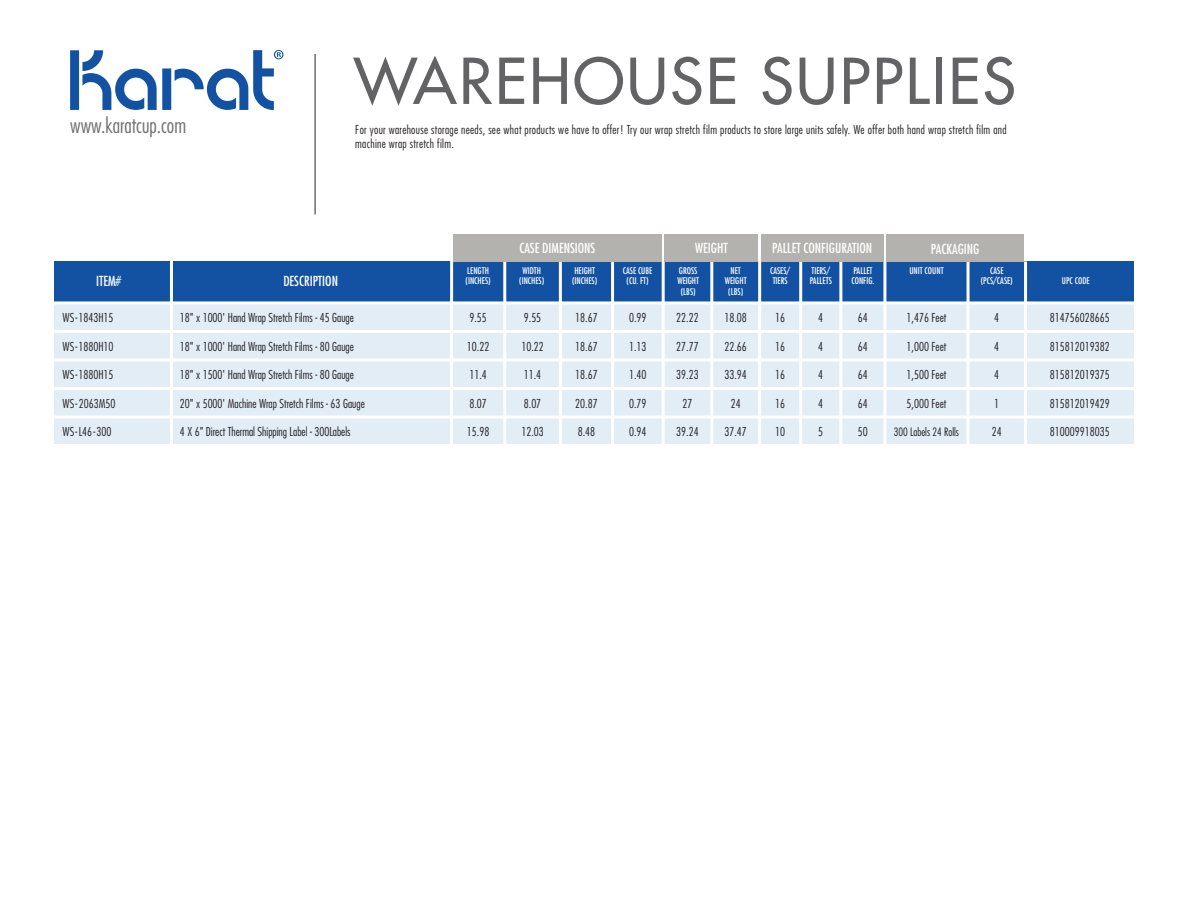
<style>
.page{position:relative;width:1188px;height:918px;background:#fff}
.page>*{position:absolute;margin:0;border:0;box-sizing:border-box;transform-origin:0 0}
.t1{font:500 61.5px "Futura Std";letter-spacing:.04em;color:#636366}
.t2{font:300 condensed 21px "Futura Std";color:#6d6f72}
.t3{font:condensed 13.5px "Futura Std";color:#fff}
.t4{font:300 condensed 12px "Futura Std";color:#231f20}
.t5{font:300 condensed 12px/14.4px "Futura Std";letter-spacing:.025em;color:#231f20}
.t6{font:300 condensed 11.25px "Futura Std";color:#231f20}
.t7{font:condensed 9px/10.8px "Futura Std";color:#fff}
</style>
<div class="page">
<div style="left:54px;top:261px;width:1080px;height:612px;background:#e2edf6"></div>
<div style="left:54px;top:261px;width:1080px;height:41px;background:#1352a2"></div>
<hr style="left:170px;top:261px;width:3px;height:617px;background:#fff">
<hr style="left:450px;top:261px;width:3px;height:617px;background:#fff">
<hr style="left:503px;top:261px;width:3px;height:617px;background:#fff">
<hr style="left:559px;top:261px;width:3px;height:617px;background:#fff">
<hr style="left:611px;top:261px;width:3px;height:617px;background:#fff">
<hr style="left:662px;top:261px;width:3px;height:617px;background:#fff">
<hr style="left:710px;top:261px;width:3px;height:617px;background:#fff">
<hr style="left:758px;top:261px;width:3px;height:617px;background:#fff">
<hr style="left:799px;top:261px;width:3px;height:617px;background:#fff">
<hr style="left:839px;top:261px;width:3px;height:617px;background:#fff">
<hr style="left:883px;top:261px;width:3px;height:617px;background:#fff">
<hr style="left:967px;top:261px;width:3px;height:617px;background:#fff">
<hr style="left:1024px;top:261px;width:3px;height:618px;background:#fff">
<hr style="left:42px;top:301px;width:1105px;height:3px;background:#fff">
<hr style="left:42px;top:330px;width:1105px;height:3px;background:#fff">
<hr style="left:42px;top:358px;width:1105px;height:3px;background:#fff">
<hr style="left:42px;top:387px;width:1105px;height:3px;background:#fff">
<hr style="left:42px;top:415px;width:1105px;height:3px;background:#fff">
<hr style="left:42px;top:444px;width:1105px;height:3px;background:#fff">
<div style="left:453px;top:234px;width:209px;height:27px;background:#b4b2af"></div>
<div style="left:761px;top:234px;width:122px;height:27px;background:#b4b2af"></div>
<div style="left:886px;top:234px;width:138px;height:27px;background:#b4b2af"></div>
<div style="left:665px;top:234px;width:93px;height:27px;background:#b4b2af"></div>
<svg style="left:70px;top:50px;width:214px;height:60px"></svg>
<hr style="left:314px;top:54px;width:2px;height:160px;background:#6c6d70">
<div style="left:40px;top:447px;width:1114px;height:470px;background:#fff"></div>
<h2 class="t2" style="left:70px;top:113px;width:118px">www.karatcup.com</h2>
<p class="t1" style="left:354px;top:43px;width:663px">WAREHOUSE SUPPLIES</p>
<p class="t5" style="left:355px;top:122px;width:653px">For your warehouse storage needs, see what products we have to offer! Try our wrap stretch film products to store large units safely. We offer both hand wrap stretch film and machine wrap stretch film.</p>
<p class="t3" style="left:519px;top:240px;width:78px">CASE DIMENSIONS</p>
<p class="t3" style="left:772px;top:240px;width:101px">PALLET CONFIGURATION</p>
<p class="t3" style="left:931px;top:240px;width:50px">PACKAGING</p>
<p class="t3" style="left:695px;top:240px;width:34px">WEIGHT</p>
<p class="t7" style="left:466px;top:265px;width:27px">LENGTH (INCHES)</p>
<p class="t7" style="left:519px;top:265px;width:27px;text-align:center">WIDTH (INCHES)</p>
<p class="t7" style="left:572px;top:265px;width:27px">HEIGHT (INCHES)</p>
<p class="t7" style="left:623px;top:265px;width:31px;text-align:center">CASE CUBE (CU. FT)</p>
<p class="t7" style="left:677px;top:265px;width:23px;text-align:center">GROSS<br>WEIGHT (LBS)</p>
<p class="t7" style="left:725px;top:265px;width:23px;text-align:center">NET<br>WEIGHT (LBS)</p>
<p class="t7" style="left:770px;top:265px;width:22px">CASES/<br>TIERS</p>
<p class="t7" style="left:810px;top:265px;width:24px">TIERS/<br>PALLETS</p>
<p class="t7" style="left:851px;top:265px;width:24px">PALLET<br>CONFIG.</p>
<p class="t7" style="left:909px;top:265px;width:36px">UNIT COUNT</p>
<p class="t7" style="left:981px;top:265px;width:33px;text-align:center">CASE (PCS/CASE)</p>
<p class="t3" style="left:96px;top:273px;width:27px">ITEM#</p>
<p class="t3" style="left:283px;top:273px;width:56px">DESCRIPTION</p>
<p class="t7" style="left:1062px;top:275px;width:29px">UPC CODE</p>
<p class="t4" style="left:62px;top:311px;width:53px">WS-1843H15</p>
<p class="t4" style="left:180px;top:311px;width:175px">18" x 1000' Hand Wrap Stretch Films - 45 Gauge</p>
<p class="t4" style="left:469px;top:311px;width:19px">9.55</p>
<p class="t4" style="left:524px;top:311px;width:19px">9.55</p>
<p class="t4" style="left:575px;top:311px;width:24px">18.67</p>
<p class="t4" style="left:629px;top:311px;width:19px">0.99</p>
<p class="t4" style="left:676px;top:311px;width:24px">22.22</p>
<p class="t4" style="left:725px;top:311px;width:24px">18.08</p>
<p class="t4" style="left:775px;top:311px;width:11px">16</p>
<p class="t4" style="left:818px;top:311px;width:6px">4</p>
<p class="t4" style="left:858px;top:311px;width:11px">64</p>
<p class="t4" style="left:907px;top:311px;width:41px">1,476 Feet</p>
<p class="t4" style="left:994px;top:311px;width:6px">4</p>
<p class="t4" style="left:1050px;top:311px;width:61px">814756028665</p>
<p class="t4" style="left:62px;top:339px;width:53px">WS-1880H10</p>
<p class="t4" style="left:180px;top:339px;width:175px">18" x 1000' Hand Wrap Stretch Films - 80 Gauge</p>
<p class="t4" style="left:467px;top:339px;width:24px">10.22</p>
<p class="t4" style="left:521px;top:339px;width:24px">10.22</p>
<p class="t4" style="left:575px;top:339px;width:24px">18.67</p>
<p class="t4" style="left:629px;top:339px;width:19px">1.13</p>
<p class="t4" style="left:676px;top:339px;width:24px">27.77</p>
<p class="t4" style="left:725px;top:339px;width:24px">22.66</p>
<p class="t4" style="left:775px;top:339px;width:11px">16</p>
<p class="t4" style="left:818px;top:339px;width:6px">4</p>
<p class="t4" style="left:858px;top:339px;width:11px">64</p>
<p class="t4" style="left:907px;top:339px;width:41px">1,000 Feet</p>
<p class="t4" style="left:994px;top:339px;width:6px">4</p>
<p class="t4" style="left:1050px;top:339px;width:61px">815812019382</p>
<p class="t4" style="left:62px;top:368px;width:53px">WS-1880H15</p>
<p class="t4" style="left:180px;top:368px;width:175px">18" x 1500' Hand Wrap Stretch Films - 80 Gauge</p>
<p class="t4" style="left:469px;top:368px;width:19px">11.4</p>
<p class="t4" style="left:524px;top:368px;width:19px">11.4</p>
<p class="t4" style="left:575px;top:368px;width:24px">18.67</p>
<p class="t4" style="left:629px;top:368px;width:19px">1.40</p>
<p class="t4" style="left:676px;top:368px;width:24px">39.23</p>
<p class="t4" style="left:725px;top:368px;width:24px">33.94</p>
<p class="t4" style="left:775px;top:368px;width:11px">16</p>
<p class="t4" style="left:818px;top:368px;width:6px">4</p>
<p class="t4" style="left:858px;top:368px;width:11px">64</p>
<p class="t4" style="left:907px;top:368px;width:41px">1,500 Feet</p>
<p class="t4" style="left:994px;top:368px;width:6px">4</p>
<p class="t4" style="left:1050px;top:368px;width:61px">815812019375</p>
<p class="t4" style="left:62px;top:396px;width:54px">WS-2063M50</p>
<p class="t4" style="left:180px;top:396px;width:186px">20" x 5000' Machine Wrap Stretch Films - 63 Gauge</p>
<p class="t4" style="left:469px;top:396px;width:19px">8.07</p>
<p class="t4" style="left:524px;top:396px;width:19px">8.07</p>
<p class="t4" style="left:575px;top:396px;width:24px">20.87</p>
<p class="t4" style="left:629px;top:396px;width:19px">0.79</p>
<p class="t4" style="left:683px;top:396px;width:11px">27</p>
<p class="t4" style="left:731px;top:396px;width:11px">24</p>
<p class="t4" style="left:775px;top:396px;width:11px">16</p>
<p class="t4" style="left:818px;top:396px;width:6px">4</p>
<p class="t4" style="left:858px;top:396px;width:11px">64</p>
<p class="t4" style="left:907px;top:396px;width:41px">5,000 Feet</p>
<p class="t4" style="left:994px;top:396px;width:6px">1</p>
<p class="t4" style="left:1050px;top:396px;width:61px">815812019429</p>
<p class="t4" style="left:62px;top:425px;width:50px">WS-L46-300</p>
<p class="t4" style="left:180px;top:425px;width:172px">4 X 6" Direct Thermal Shipping Label - 300Labels</p>
<p class="t4" style="left:467px;top:425px;width:24px">15.98</p>
<p class="t4" style="left:521px;top:425px;width:24px">12.03</p>
<p class="t4" style="left:578px;top:425px;width:19px">8.48</p>
<p class="t4" style="left:629px;top:425px;width:19px">0.94</p>
<p class="t4" style="left:676px;top:425px;width:24px">39.24</p>
<p class="t4" style="left:725px;top:425px;width:24px">37.47</p>
<p class="t4" style="left:775px;top:425px;width:11px">10</p>
<p class="t4" style="left:818px;top:425px;width:6px">5</p>
<p class="t4" style="left:858px;top:425px;width:11px">50</p>
<p class="t6" style="left:894px;top:425px;width:67px">300 Labels 24 Rolls</p>
<p class="t4" style="left:992px;top:425px;width:11px">24</p>
<p class="t4" style="left:1050px;top:425px;width:61px">810009918035</p>
</div>
